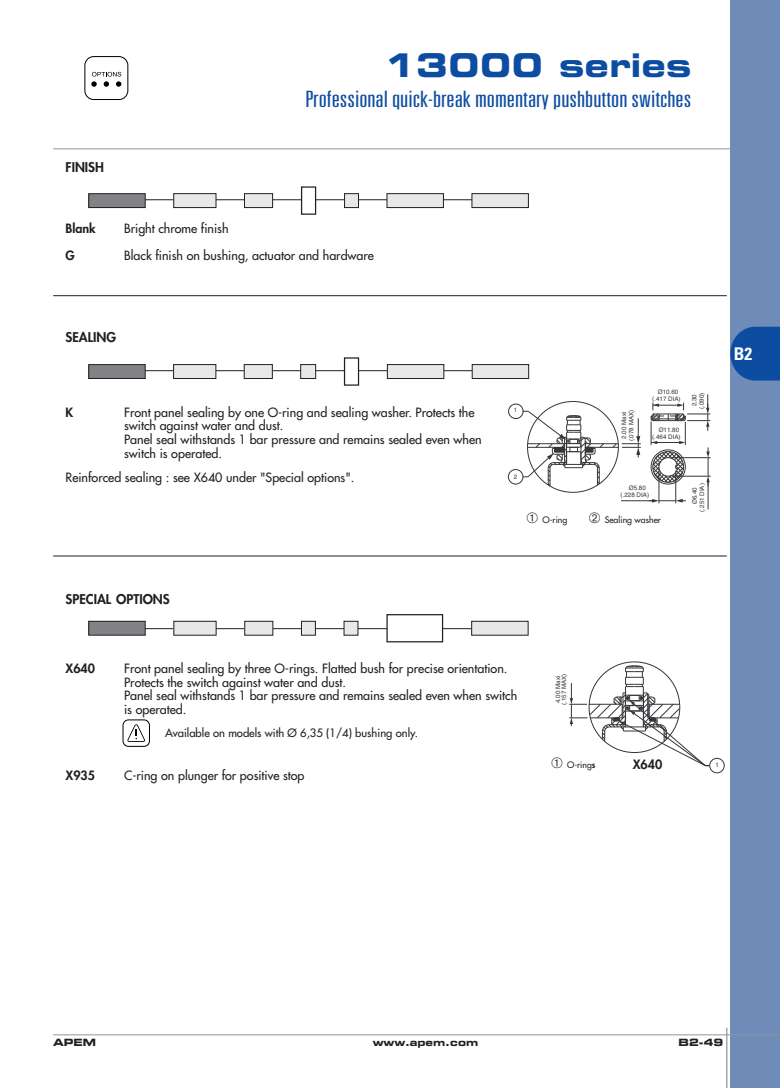
<style>
.page{position:relative;width:780px;height:1088px;background:#fff}
.page>*{position:absolute;margin:0;border:0;box-sizing:border-box;transform-origin:0 0}
.t1{font:700 expanded 32.5px "Square 721 BT";color:#0d4da1}
.t2{font:300 ultra-condensed 22.5px "Univers";color:#0d4da1;scale:1.3 1}
.t3{font:700 condensed 17.5px "Univers";color:#fff}
.t4{font:800 13.12px "Futura";color:#231f20}
.t5{font:12.5px/13.8px "Futura";color:#231f20}
.t6{font:800 12.5px "Futura";color:#231f20}
.t7{font:11.25px "Futura";color:#231f20}
.t8{font:700 expanded 10px "Square 721 BT";color:#231f20}
.t9{font:8.75px "Futura";color:#231f20}
.t10{font:6.25px "Helvetica";color:#363539}
.s1{font-weight:800}
</style>
<div class="page">
<div style="left:730px;top:0;width:50px;height:1088px;background:#6f8cb8"></div>
<hr style="left:53px;top:1034px;width:727px;height:1px;background:#939598">
<hr style="left:53px;top:149px;width:677px;height:1px;background:#939598">
<hr style="left:726px;top:1028px;width:1px;height:60px;background:#939598">
<svg style="left:730px;top:327px;width:50px;height:54px;background:#1854a3"></svg>
<svg style="left:91px;top:72px;width:30px;height:15px"></svg>
<div style="left:85px;top:56px;width:43px;height:44px;border:1px solid #000;border-radius:9px"></div>
<hr style="left:139px;top:200px;width:366px;height:1px;background:#231f20">
<div style="left:89px;top:194px;width:56px;height:14px;background:#808285"></div>
<div style="left:89px;top:193px;width:56px;height:15px;border:1px solid #231f20"></div>
<div style="left:244px;top:194px;width:28px;height:14px;background:#e7e8e9"></div>
<div style="left:244px;top:193px;width:29px;height:15px;border:1px solid #231f20"></div>
<div style="left:174px;top:194px;width:42px;height:14px;background:#e7e8e9"></div>
<div style="left:173px;top:193px;width:43px;height:15px;border:1px solid #231f20"></div>
<hr style="left:141px;top:370px;width:361px;height:1px;background:#231f20">
<div style="left:89px;top:365px;width:56px;height:13px;background:#808285"></div>
<div style="left:89px;top:364px;width:56px;height:15px;border:1px solid #231f20"></div>
<div style="left:301px;top:365px;width:14px;height:13px;background:#e7e8e9"></div>
<div style="left:300px;top:364px;width:16px;height:15px;border:1px solid #231f20"></div>
<div style="left:173px;top:365px;width:43px;height:13px;background:#e7e8e9"></div>
<div style="left:173px;top:364px;width:43px;height:15px;border:1px solid #231f20"></div>
<div style="left:244px;top:365px;width:28px;height:13px;background:#e7e8e9"></div>
<div style="left:244px;top:364px;width:28px;height:15px;border:1px solid #231f20"></div>
<div style="left:301px;top:187px;width:14px;height:27px;background:#fff"></div>
<div style="left:301px;top:186px;width:15px;height:29px;border:1px solid #231f20"></div>
<div style="left:344px;top:194px;width:14px;height:14px;background:#e7e8e9"></div>
<div style="left:344px;top:193px;width:14px;height:15px;border:1px solid #231f20"></div>
<div style="left:387px;top:194px;width:56px;height:14px;background:#e7e8e9"></div>
<div style="left:387px;top:193px;width:56px;height:15px;border:1px solid #231f20"></div>
<div style="left:472px;top:194px;width:56px;height:14px;background:#e7e8e9"></div>
<div style="left:472px;top:193px;width:56px;height:15px;border:1px solid #231f20"></div>
<div style="left:344px;top:358px;width:14px;height:27px;background:#fff"></div>
<div style="left:344px;top:357px;width:15px;height:29px;border:1px solid #231f20"></div>
<div style="left:387px;top:365px;width:57px;height:13px;background:#e7e8e9"></div>
<div style="left:387px;top:364px;width:57px;height:15px;border:1px solid #231f20"></div>
<div style="left:472px;top:365px;width:56px;height:13px;background:#e7e8e9"></div>
<div style="left:472px;top:364px;width:56px;height:15px;border:1px solid #231f20"></div>
<hr style="left:53px;top:295px;width:673px;height:1px;background:#231f20">
<hr style="left:53px;top:556px;width:673px;height:1px;background:#231f20">
<hr style="left:140px;top:628px;width:356px;height:1px;background:#231f20">
<div style="left:89px;top:621px;width:56px;height:14px;background:#808285"></div>
<div style="left:89px;top:621px;width:56px;height:14px;border:1px solid #231f20"></div>
<div style="left:174px;top:621px;width:42px;height:14px;background:#e7e8e9"></div>
<div style="left:174px;top:621px;width:42px;height:14px;border:1px solid #231f20"></div>
<div style="left:245px;top:621px;width:28px;height:14px;background:#e7e8e9"></div>
<div style="left:244px;top:621px;width:29px;height:14px;border:1px solid #231f20"></div>
<div style="left:301px;top:621px;width:14px;height:14px;background:#e7e8e9"></div>
<div style="left:301px;top:621px;width:14px;height:14px;border:1px solid #231f20"></div>
<div style="left:344px;top:621px;width:14px;height:14px;background:#e7e8e9"></div>
<div style="left:344px;top:621px;width:14px;height:14px;border:1px solid #231f20"></div>
<div style="left:387px;top:615px;width:55px;height:27px;background:#fff"></div>
<div style="left:386px;top:614px;width:57px;height:28px;border:1px solid #231f20"></div>
<div style="left:471px;top:621px;width:57px;height:14px;background:#e7e8e9"></div>
<div style="left:471px;top:621px;width:57px;height:14px;border:1px solid #231f20"></div>
<svg style="left:127px;top:724px;width:18px;height:18px"></svg>
<div style="left:123px;top:720px;width:27px;height:26px;border:1px solid #000;border-radius:5px"></div>
<hr style="left:585px;top:443px;width:33px;height:1px;background:#363539">
<hr style="left:585px;top:447px;width:33px;height:1px;background:#363539">
<hr style="left:675px;top:470px;width:1px;height:33px;background:#363539">
<hr style="left:658px;top:470px;width:1px;height:33px;background:#363539">
<hr style="left:621px;top:500px;width:34px;height:1px;background:#363539">
<svg style="left:648px;top:499px;width:38px;height:4px"></svg>
<hr style="left:707px;top:479px;width:1px;height:30px;background:#363539">
<svg style="left:650px;top:394px;width:60px;height:92px"></svg>
<svg style="left:522px;top:410px;width:82px;height:76px"></svg>
<div style="left:508px;top:404px;width:15px;height:15px;border:1px solid #363539;border-radius:50%"></div>
<div style="left:508px;top:469px;width:15px;height:15px;border:1px solid #363539;border-radius:50%"></div>
<svg style="left:612px;top:418px;width:28px;height:39px"></svg>
<div style="left:709px;top:758px;width:15px;height:15px;border:1px solid #363539;border-radius:50%"></div>
<svg style="left:569px;top:665px;width:141px;height:101px"></svg>
<p class="t4" style="left:66px;top:161px;width:40px">FINISH</p>
<h1 class="t1" style="left:384px;top:53px;width:308px">13000 series</h1>
<h2 class="t2" style="left:305px;top:91px;width:298px">Professionalquick-break momentarypushbuttonswitches</h2>
<p class="t6" style="left:66px;top:222px;width:32px">Blank</p>
<p class="t5" style="left:124px;top:222px;width:106px">Bright chrome finish</p>
<p class="t6" style="left:66px;top:250px;width:11px">G</p>
<p class="t5" style="left:124px;top:250px;width:251px">Black finish on bushing, actuator and hardware</p>
<p class="t4" style="left:66px;top:331px;width:52px">SEALING</p>
<p class="t6" style="left:66px;top:406px;width:9px">K</p>
<p class="t5" style="left:124px;top:406px;width:359px">Front panel sealing by one O-ring and sealing washer. Protects the switch against water and dust.<br>Panel seal withstands 1 bar pressure and remains sealed even when switch is operated.</p>
<p class="t5" style="left:66px;top:472px;width:290px">Reinforced sealing : see X640 under "Special options".</p>
<p class="t10" style="left:514px;top:407px;width:5px">1</p>
<p class="t10" style="left:627px;top:441px;width:33px;rotate:-90deg">(.078 MAX)</p>
<p class="t10" style="left:620px;top:439px;width:29px;rotate:-90deg">2.00 Maxi</p>
<p class="t10" style="left:658px;top:388px;width:22px">Ø10.60</p>
<p class="t10" style="left:658px;top:426px;width:22px">Ø11.80</p>
<p class="t10" style="left:652px;top:395px;width:30px">(.417 DIA)</p>
<p class="t10" style="left:652px;top:433px;width:30px">(.464 DIA)</p>
<p class="t10" style="left:698px;top:409px;width:18px;rotate:-90deg">(.090)</p>
<p class="t10" style="left:690px;top:406px;width:14px;rotate:-90deg">2.30</p>
<p class="t10" style="left:514px;top:473px;width:5px">2</p>
<p class="t10" style="left:620px;top:491px;width:30px">(.228 DIA)</p>
<p class="t10" style="left:698px;top:512px;width:30px;rotate:-90deg">(.251 DIA)</p>
<p class="t10" style="left:628px;top:484px;width:19px">Ø5.80</p>
<p class="t10" style="left:691px;top:504px;width:19px;rotate:-90deg">Ø6.40</p>
<p class="t9" style="left:526px;top:515px;width:42px">➀ O-ring</p>
<p class="t9" style="left:588px;top:515px;width:74px">➁ Sealing washer</p>
<h3 class="t3" style="left:733px;top:347px;width:20px">B2</h3>
<p class="t4" style="left:66px;top:593px;width:106px">SPECIAL OPTIONS</p>
<p class="t6" style="left:66px;top:662px;width:31px">X640</p>
<p class="t5" style="left:124px;top:662px;width:395px">Front panel sealing by three O-rings. Flatted bush for precise orientation.<br>Protects the switch against water and dust.<br>Panel seal withstands 1 bar pressure and remains sealed even when switch is operated.</p>
<p class="t7" style="left:165px;top:727px;width:254px">Available on models with Ø 6,35 (1/4) bushing only.</p>
<p class="t6" style="left:66px;top:769px;width:31px">X935</p>
<p class="t5" style="left:124px;top:769px;width:182px">C-ring on plunger for positive stop</p>
<p class="t10" style="left:560px;top:705px;width:33px;rotate:-90deg">(.157 MAX)</p>
<p class="t10" style="left:554px;top:703px;width:29px;rotate:-90deg">4.00 Maxi</p>
<p class="t9" style="left:551px;top:760px;width:46px">➀ O-ring<span class="s1">s</span></p>
<p class="t6" style="left:632px;top:758px;width:31px">X640</p>
<p class="t10" style="left:715px;top:761px;width:5px">1</p>
<p class="t8" style="left:53px;top:1038px;width:45px">APEM</p>
<p class="t8" style="left:372px;top:1038px;width:107px">www.apem.com</p>
<p class="t8" style="left:678px;top:1038px;width:46px">B2-49</p>
</div>
